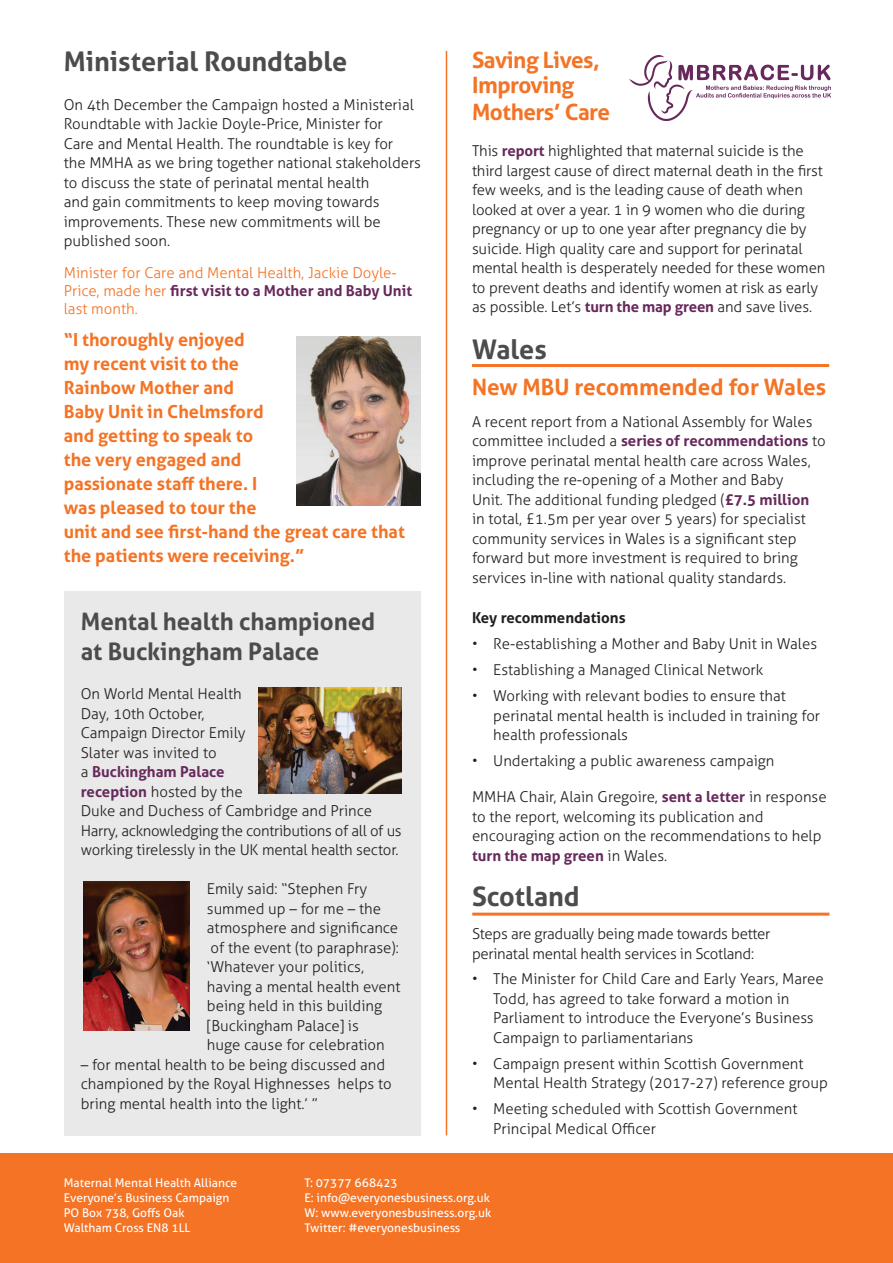
<style>
.page{position:relative;width:893px;height:1263px;background:#fff}
.page>*{position:absolute;margin:0;border:0;box-sizing:border-box;transform-origin:0 0}
.t1{font:700 27px "Aller";color:#4b4c4d}
.t2{font:700 24px/30px "Aller";color:#4b4c4d}
.t3{font:700 22.5px/26.2px "Aller";letter-spacing:-.02em;color:#f47325}
.t4{font:700 22.5px "Aller";color:#f47325}
.t5{font:700 18px/24px "Aller";color:#f47325}
.t6{font:300 15px/19.5px "Aller";color:#231f20}
.t7{font:300 15px/18px "Aller";color:#f47325}
.t8{font:300 15px/19.5px "Aller";letter-spacing:-.02em;color:#231f20}
.t9{font:700 15px "Aller";color:#231f20}
.t10{font:12px/15px "Aller";color:#fff}
.s1{font-weight:700;color:#67295c}
</style>
<div class="page">
<div style="left:0;top:1154px;width:893px;height:109px;background:#f47325"></div>
<hr style="left:446px;top:51px;width:1px;height:1084px;background:#f47325">
<hr style="left:472px;top:364px;width:357px;height:3px;background:#f47325">
<img style="left:296px;top:336px;width:125px;height:169px">
<img style="left:630px;top:56px;width:200px;height:64px">
<div style="left:64px;top:591px;width:357px;height:544px;background:#e9e9e9"></div>
<img style="left:258px;top:687px;width:144px;height:107px">
<img style="left:84px;top:882px;width:106px;height:149px">
<hr style="left:472px;top:913px;width:357px;height:3px;background:#f47325">
<h1 class="t1" style="left:64px;top:45px;width:285px">Ministerial Roundtable</h1>
<p class="t6" style="left:64px;top:95px;width:359px">On 4th December the Campaign hosted a Ministerial Roundtable with Jackie Doyle-Price, Minister for<br>Care and Mental Health. The roundtable is key for<br>the MMHA as we bring together national stakeholders to discuss the state of perinatal mental health<br>and gain commitments to keep moving towards improvements. These new commitments will be published soon.</p>
<p class="t7" style="left:64px;top:264px;width:350px">Minister for Care and Mental Health, Jackie Doyle-<br>Price, made her <span class="s1">first visit to a Mother and Baby Unit </span>last month.</p>
<p class="t5" style="left:64px;top:328px;width:343px">“I thoroughly enjoyed<br>my recent visit to the<br>Rainbow Mother and<br>Baby Unit in Chelmsford<br>and getting to speak to<br>the very engaged and<br>passionate staff there. I<br>was pleased to tour the<br>unit and see first-hand the great care that the patients were receiving.”</p>
<h2 class="t2" style="left:81px;top:607px;width:296px">Mental health championed at Buckingham Palace</h2>
<p class="t6" style="left:81px;top:684px;width:322px">On World Mental Health<br>Day, 10th October,<br>Campaign Director Emily<br>Slater was invited to<br>a <span class="s1">Buckingham Palace<br>reception</span> hosted by the<br>Duke and Duchess of Cambridge and Prince<br>Harry, acknowledging the contributions of all of us working tirelessly in the UK mental health sector.</p>
<p class="t6" style="left:207px;top:879px;width:195px">Emily said: “Stephen Fry summed up – for me – the atmosphere and significance of the event (to paraphrase): ‘Whatever your politics, having a mental health event being held in this building [Buckingham Palace] is<br>huge cause for celebration</p>
<p class="t6" style="left:81px;top:1055px;width:312px">– for mental health to be being discussed and championed by the Royal Highnesses helps to bring mental health into the light.’ ”</p>
<h3 class="t3" style="left:472px;top:46px;width:140px">Saving Lives,<br>Improving<br>Mothers’ Care</h3>
<p class="t6" style="left:472px;top:141px;width:355px">This <span class="s1">report</span> highlighted that maternal suicide is the third largest cause of direct maternal death in the first few weeks, and is the leading cause of death when looked at over a year. 1 in 9 women who die during pregnancy or up to one year after pregnancy die by suicide. High quality care and support for perinatal mental health is desperately needed for these women to prevent deaths and identify women at risk as early as possible. Let’s <span class="s1">turn the map green</span> and save lives.</p>
<h1 class="t1" style="left:472px;top:332px;width:76px">Wales</h1>
<h3 class="t4" style="left:472px;top:373px;width:356px">New MBU recommended for Wales</h3>
<p class="t6" style="left:472px;top:412px;width:355px">A recent report from a National Assembly for Wales committee included a <span class="s1">series of recommendations</span> to improve perinatal mental health care across Wales, including the re-opening of a Mother and Baby<br>Unit. The additional funding pledged (<span class="s1">£7.5 million<br></span>in total, £1.5m per year over 5 years) for specialist community services in Wales is a significant step forward but more investment is required to bring services in-line with national quality standards.</p>
<p class="t9" style="left:472px;top:609px;width:155px">Key recommendations</p>
<p class="t6" style="left:472px;top:634px;width:347px">• Re-establishing a Mother and Baby Unit in Wales</p>
<p class="t6" style="left:472px;top:660px;width:293px">• Establishing a Managed Clinical Network</p>
<p class="t6" style="left:493px;top:686px;width:328px;text-indent:-21px">• Working with relevant bodies to ensure that perinatal mental health is included in training for health professionals</p>
<p class="t6" style="left:472px;top:751px;width:304px">• Undertaking a public awareness campaign</p>
<p class="t6" style="left:472px;top:787px;width:356px">MMHA Chair, Alain Gregoire, <span class="s1">sent a letter</span> in response to the report, welcoming its publication and encouraging action on the recommendations to help <span class="s1">turn the map green</span> in Wales.</p>
<h1 class="t1" style="left:472px;top:880px;width:109px">Scotland</h1>
<p class="t8" style="left:472px;top:924px;width:300px">Steps are gradually being made towards better perinatal mental health services in Scotland:</p>
<p class="t6" style="left:493px;top:969px;width:332px;text-indent:-21px">• The Minister for Child Care and Early Years, Maree Todd, has agreed to take forward a motion in Parliament to introduce the Everyone’s Business Campaign to parliamentarians</p>
<p class="t6" style="left:493px;top:1054px;width:336px;text-indent:-21px">• Campaign present within Scottish Government<br>Mental Health Strategy (2017-27) reference group</p>
<p class="t6" style="left:493px;top:1099px;width:306px;text-indent:-21px">• Meeting scheduled with Scottish Government<br>Principal Medical Officer</p>
<p class="t10" style="left:64px;top:1175px;width:175px">Maternal Mental Health Alliance<br>Everyone’s Business Campaign<br>PO Box 738, Goffs Oak<br>Waltham Cross EN8 1LL</p>
<p class="t10" style="left:304px;top:1175px;width:188px">T: 07377 668423<br>E: info@everyonesbusiness.org.uk<br>W: www.everyonesbusiness.org.uk<br>Twitter: #everyonesbusiness</p>
</div>
